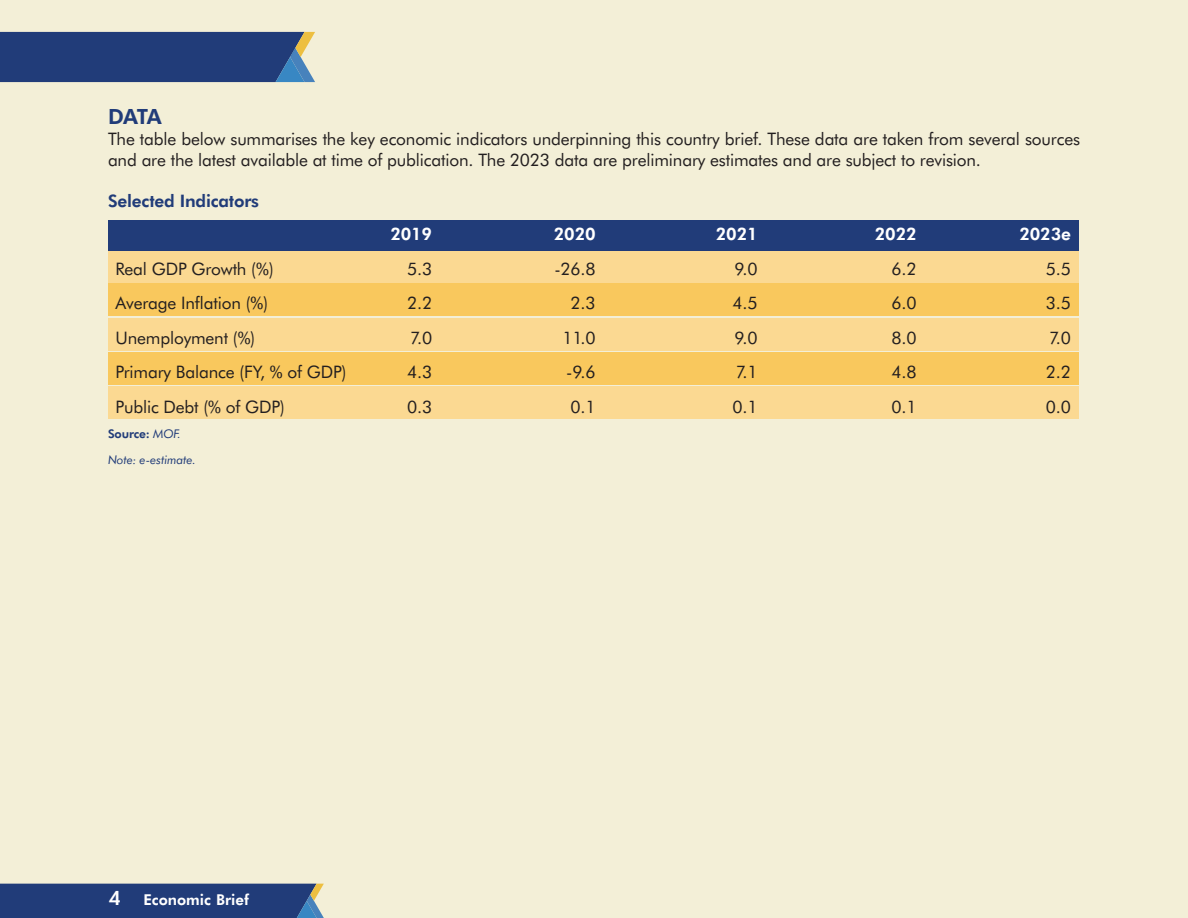
<style>
.page{position:relative;width:1188px;height:918px;background:#f3efd7}
.page>*{position:absolute;margin:0;border:0;box-sizing:border-box;transform-origin:0 0}
.t1{font:700 21px "Futura BT";color:#213c79}
.t2{font:17.25px/20.7px "Futura BT";letter-spacing:-.01em;color:#231f20}
.t3{font:700 17.25px "Futura BT";letter-spacing:-.01em;color:#fff}
.t4{font:700 17.25px "Futura BT";letter-spacing:-.01em;color:#213c79}
.t5{font:700 15px "Futura BT";color:#fff}
.t6{font:italic 12px/25.5px "Futura BT";letter-spacing:-.01em;color:#213c79}
.s1{font-weight:700;font-style:normal}
.s2{font-size:19.5px}
</style>
<div class="page">
<div style="left:0;top:884px;width:324px;height:34px;background:#213c79"></div>
<svg style="left:0;top:32px;width:315px;height:50px;background:#29447d"></svg>
<div style="left:109px;top:386px;width:970px;height:33px;background:#fbd992"></div>
<div style="left:109px;top:352px;width:970px;height:33px;background:#f9c85d"></div>
<div style="left:109px;top:318px;width:970px;height:32px;background:#fbd992"></div>
<div style="left:109px;top:283px;width:970px;height:33px;background:#f9c85d"></div>
<div style="left:109px;top:250px;width:970px;height:33px;background:#fbd992"></div>
<div style="left:109px;top:220px;width:970px;height:30px;background:#213c79"></div>
<p class="t1" style="left:108px;top:102px;width:55px">DATA</p>
<p class="t2" style="left:108px;top:128px;width:974px">The table below summarises the key economic indicators underpinning this country brief. These data are taken from several sources and are the latest available at time of publication. The 2023 data are preliminary estimates and are subject to revision.</p>
<p class="t4" style="left:108px;top:189px;width:153px">Selected Indicators</p>
<p class="t3" style="left:390px;top:222px;width:43px">2019</p>
<p class="t3" style="left:554px;top:222px;width:43px">2020</p>
<p class="t3" style="left:716px;top:222px;width:43px">2021</p>
<p class="t3" style="left:875px;top:222px;width:43px">2022</p>
<p class="t3" style="left:1020px;top:222px;width:53px">2023e</p>
<p class="t2" style="left:116px;top:257px;width:160px">Real GDP Growth (%)</p>
<p class="t2" style="left:407px;top:257px;width:27px">5.3</p>
<p class="t2" style="left:554px;top:257px;width:43px">-26.8</p>
<p class="t2" style="left:734px;top:257px;width:25px">9.0</p>
<p class="t2" style="left:892px;top:257px;width:27px">6.2</p>
<p class="t2" style="left:1046px;top:257px;width:27px">5.5</p>
<p class="t2" style="left:116px;top:292px;width:154px">Average Inflation (%)</p>
<p class="t2" style="left:407px;top:292px;width:27px">2.2</p>
<p class="t2" style="left:571px;top:292px;width:27px">2.3</p>
<p class="t2" style="left:733px;top:292px;width:27px">4.5</p>
<p class="t2" style="left:892px;top:292px;width:27px">6.0</p>
<p class="t2" style="left:1046px;top:292px;width:27px">3.5</p>
<p class="t2" style="left:116px;top:326px;width:141px">Unemployment (%)</p>
<p class="t2" style="left:410px;top:326px;width:23px">7.0</p>
<p class="t2" style="left:563px;top:326px;width:35px">11.0</p>
<p class="t2" style="left:734px;top:326px;width:25px">9.0</p>
<p class="t2" style="left:892px;top:326px;width:27px">8.0</p>
<p class="t2" style="left:1049px;top:326px;width:23px">7.0</p>
<p class="t2" style="left:116px;top:361px;width:233px">Primary Balance (FY, % of GDP)</p>
<p class="t2" style="left:407px;top:361px;width:27px">4.3</p>
<p class="t2" style="left:566px;top:361px;width:31px">-9.6</p>
<p class="t2" style="left:736px;top:361px;width:23px">7.1</p>
<p class="t2" style="left:892px;top:361px;width:27px">4.8</p>
<p class="t2" style="left:1046px;top:361px;width:27px">2.2</p>
<p class="t2" style="left:116px;top:395px;width:171px">Public Debt (% of GDP)</p>
<p class="t2" style="left:407px;top:395px;width:27px">0.3</p>
<p class="t2" style="left:571px;top:395px;width:27px">0.1</p>
<p class="t2" style="left:733px;top:395px;width:27px">0.1</p>
<p class="t2" style="left:892px;top:395px;width:27px">0.1</p>
<p class="t2" style="left:1046px;top:395px;width:27px">0.0</p>
<p class="t6" style="left:108px;top:421px;width:89px"><span class="s1">Source:</span> MOF.<br>Note: e-estimate.</p>
<p class="t5" style="left:109px;top:889px;width:142px"><span class="s2">4</span> Economic Brief</p>
</div>
